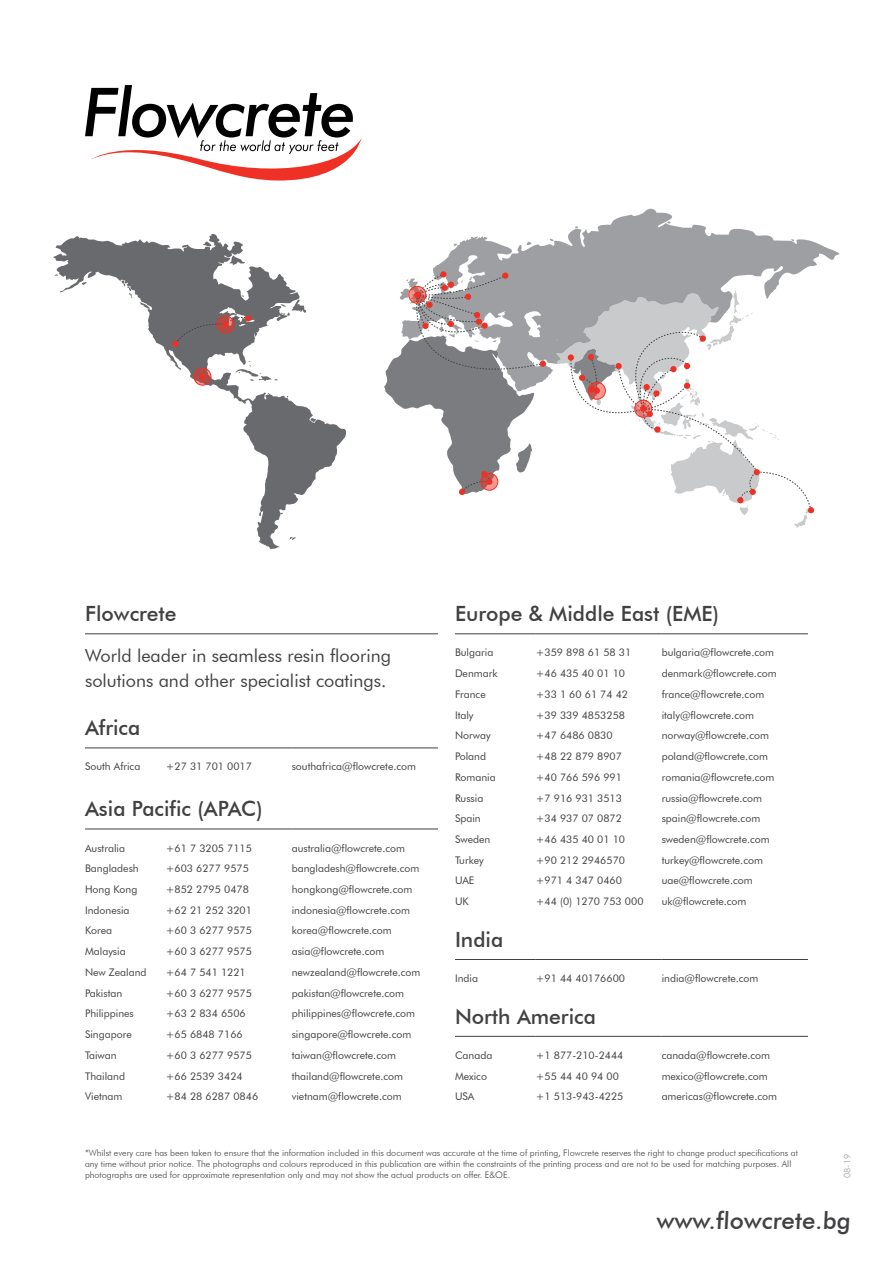
<style>
.page{position:relative;width:893px;height:1263px;background:#fff}
.page>*{position:absolute;margin:0;border:0;box-sizing:border-box;transform-origin:0 0}
.t1{font:500 24px "Futura BT";color:#414042}
.t2{font:500 21px "Futura BT";color:#414042}
.t3{font:18px/25.2px "Futura BT";color:#414042}
.t4{font:10.5px "Futura BT";color:#414042}
.t5{font:300 9px/10.8px "Futura BT";color:#414042}
.t6{font:300 9px "Futura BT";color:#9d9fa2}
</style>
<div class="page">
<svg style="left:85px;top:85px;width:276px;height:96px"></svg>
<svg style="left:53px;top:234px;width:293px;height:315px"></svg>
<svg style="left:236px;top:361px;width:42px;height:20px"></svg>
<svg style="left:203px;top:242px;width:8px;height:4px"></svg>
<svg style="left:230px;top:256px;width:15px;height:9px"></svg>
<svg style="left:139px;top:302px;width:11px;height:7px"></svg>
<svg style="left:122px;top:281px;width:11px;height:17px"></svg>
<svg style="left:82px;top:282px;width:5px;height:3px"></svg>
<svg style="left:280px;top:300px;width:26px;height:16px"></svg>
<svg style="left:433px;top:209px;width:407px;height:169px;fill:#9d9fa2"></svg>
<svg style="left:667px;top:221px;width:4px;height:3px"></svg>
<svg style="left:527px;top:242px;width:4px;height:3px"></svg>
<svg style="left:550px;top:238px;width:4px;height:3px"></svg>
<hr style="left:85px;top:633px;width:353px;height:1px;background:#414042">
<hr style="left:85px;top:748px;width:81px;height:1px;background:#414042">
<hr style="left:166px;top:748px;width:126px;height:1px;background:#414042">
<hr style="left:292px;top:748px;width:146px;height:1px;background:#414042">
<hr style="left:85px;top:829px;width:81px;height:1px;background:#414042">
<hr style="left:166px;top:829px;width:126px;height:1px;background:#414042">
<hr style="left:292px;top:829px;width:146px;height:1px;background:#414042">
<hr style="left:455px;top:633px;width:81px;height:1px;background:#414042">
<hr style="left:536px;top:633px;width:126px;height:1px;background:#414042">
<hr style="left:662px;top:633px;width:146px;height:1px;background:#414042">
<hr style="left:455px;top:959px;width:81px;height:1px;background:#414042">
<hr style="left:536px;top:959px;width:126px;height:1px;background:#414042">
<hr style="left:662px;top:959px;width:146px;height:1px;background:#414042">
<hr style="left:455px;top:1036px;width:81px;height:1px;background:#414042">
<hr style="left:536px;top:1036px;width:126px;height:1px;background:#414042">
<hr style="left:662px;top:1036px;width:146px;height:1px;background:#414042">
<svg style="left:194px;top:368px;width:17px;height:17px"></svg>
<div style="left:194px;top:368px;width:17px;height:18px;border:1px solid #ee3124;border-radius:50%"></div>
<div style="left:199px;top:374px;width:7px;height:6px;background:#ee3124;border-radius:50%"></div>
<svg style="left:175px;top:315px;width:76px;height:29px;background:#6f6b6e"></svg>
<svg style="left:217px;top:316px;width:17px;height:17px"></svg>
<div style="left:217px;top:316px;width:18px;height:17px;border:1px solid #ee3124;border-radius:50%"></div>
<div style="left:223px;top:321px;width:6px;height:7px;background:#ee3124;border-radius:50%"></div>
<div style="left:172px;top:341px;width:7px;height:6px;background:#ee3124;border-radius:50%"></div>
<svg style="left:384px;top:271px;width:162px;height:224px"></svg>
<svg style="left:409px;top:286px;width:17px;height:17px"></svg>
<div style="left:408px;top:286px;width:18px;height:18px;border:1px solid #ee3124;border-radius:50%"></div>
<svg style="left:556px;top:291px;width:258px;height:237px"></svg>
<h2 class="t2" style="left:85px;top:601px;width:93px">Flowcrete</h2>
<h3 class="t3" style="left:85px;top:643px;width:307px">World leader in seamless resin flooring solutions and other specialist coatings.</h3>
<h2 class="t2" style="left:85px;top:715px;width:57px">Africa</h2>
<p class="t4" style="left:85px;top:760px;width:57px">South Africa</p>
<p class="t4" style="left:166px;top:760px;width:88px">+27 31 701 0017</p>
<p class="t4" style="left:292px;top:760px;width:126px">southafrica@flowcrete.com</p>
<h2 class="t2" style="left:85px;top:796px;width:179px">Asia Pacific (APAC)</h2>
<p class="t4" style="left:85px;top:841px;width:42px">Australia</p>
<p class="t4" style="left:166px;top:841px;width:88px">+61 7 3205 7115</p>
<p class="t4" style="left:292px;top:841px;width:115px">australia@flowcrete.com</p>
<p class="t4" style="left:85px;top:862px;width:55px">Bangladesh</p>
<p class="t4" style="left:166px;top:862px;width:85px">+603 6277 9575</p>
<p class="t4" style="left:292px;top:862px;width:129px">bangladesh@flowcrete.com</p>
<p class="t4" style="left:85px;top:883px;width:54px">Hong Kong</p>
<p class="t4" style="left:166px;top:883px;width:85px">+852 2795 0478</p>
<p class="t4" style="left:292px;top:883px;width:122px">hongkong@flowcrete.com</p>
<p class="t4" style="left:85px;top:903px;width:46px">Indonesia</p>
<p class="t4" style="left:166px;top:903px;width:88px">+62 21 252 3201</p>
<p class="t4" style="left:292px;top:903px;width:120px">indonesia@flowcrete.com</p>
<p class="t4" style="left:85px;top:924px;width:29px">Korea</p>
<p class="t4" style="left:166px;top:924px;width:88px">+60 3 6277 9575</p>
<p class="t4" style="left:292px;top:924px;width:102px">korea@flowcrete.com</p>
<p class="t4" style="left:85px;top:945px;width:42px">Malaysia</p>
<p class="t4" style="left:166px;top:945px;width:88px">+60 3 6277 9575</p>
<p class="t4" style="left:292px;top:945px;width:94px">asia@flowcrete.com</p>
<p class="t4" style="left:85px;top:966px;width:63px">New Zealand</p>
<p class="t4" style="left:166px;top:966px;width:81px">+64 7 541 1221</p>
<p class="t4" style="left:292px;top:966px;width:130px">newzealand@flowcrete.com</p>
<p class="t4" style="left:85px;top:986px;width:39px">Pakistan</p>
<p class="t4" style="left:166px;top:986px;width:88px">+60 3 6277 9575</p>
<p class="t4" style="left:292px;top:986px;width:114px">pakistan@flowcrete.com</p>
<p class="t4" style="left:85px;top:1007px;width:50px">Philippines</p>
<p class="t4" style="left:166px;top:1007px;width:81px">+63 2 834 6506</p>
<p class="t4" style="left:292px;top:1007px;width:125px">philippines@flowcrete.com</p>
<p class="t4" style="left:85px;top:1028px;width:48px">Singapore</p>
<p class="t4" style="left:166px;top:1028px;width:78px">+65 6848 7166</p>
<p class="t4" style="left:292px;top:1028px;width:121px">singapore@flowcrete.com</p>
<p class="t4" style="left:85px;top:1049px;width:33px">Taiwan</p>
<p class="t4" style="left:166px;top:1049px;width:88px">+60 3 6277 9575</p>
<p class="t4" style="left:292px;top:1049px;width:106px">taiwan@flowcrete.com</p>
<p class="t4" style="left:85px;top:1069px;width:42px">Thailand</p>
<p class="t4" style="left:166px;top:1069px;width:78px">+66 2539 3424</p>
<p class="t4" style="left:292px;top:1069px;width:113px">thailand@flowcrete.com</p>
<p class="t4" style="left:85px;top:1090px;width:39px">Vietnam</p>
<p class="t4" style="left:166px;top:1090px;width:94px">+84 28 6287 0846</p>
<p class="t4" style="left:292px;top:1090px;width:112px">vietnam@flowcrete.com</p>
<h2 class="t2" style="left:455px;top:601px;width:266px">Europe &amp; Middle East (EME)</h2>
<p class="t4" style="left:455px;top:646px;width:40px">Bulgaria</p>
<p class="t4" style="left:536px;top:646px;width:97px">+359 898 61 58 31</p>
<p class="t4" style="left:662px;top:646px;width:114px">bulgaria@flowcrete.com</p>
<p class="t4" style="left:455px;top:667px;width:44px">Denmark</p>
<p class="t4" style="left:536px;top:667px;width:91px">+46 435 40 01 10</p>
<p class="t4" style="left:662px;top:667px;width:116px">denmark@flowcrete.com</p>
<p class="t4" style="left:455px;top:688px;width:32px">France</p>
<p class="t4" style="left:536px;top:688px;width:94px">+33 1 60 61 74 42</p>
<p class="t4" style="left:662px;top:688px;width:104px">france@flowcrete.com</p>
<p class="t4" style="left:455px;top:708px;width:20px">Italy</p>
<p class="t4" style="left:536px;top:708px;width:91px">+39 339 4853258</p>
<p class="t4" style="left:662px;top:708px;width:94px">italy@flowcrete.com</p>
<p class="t4" style="left:455px;top:729px;width:37px">Norway</p>
<p class="t4" style="left:536px;top:729px;width:78px">+47 6486 0830</p>
<p class="t4" style="left:662px;top:729px;width:109px">norway@flowcrete.com</p>
<p class="t4" style="left:455px;top:750px;width:33px">Poland</p>
<p class="t4" style="left:536px;top:750px;width:88px">+48 22 879 8907</p>
<p class="t4" style="left:662px;top:750px;width:108px">poland@flowcrete.com</p>
<p class="t4" style="left:455px;top:771px;width:42px">Romania</p>
<p class="t4" style="left:536px;top:771px;width:88px">+40 766 596 991</p>
<p class="t4" style="left:662px;top:771px;width:114px">romania@flowcrete.com</p>
<p class="t4" style="left:455px;top:791px;width:30px">Russia</p>
<p class="t4" style="left:536px;top:791px;width:88px">+7 916 931 3513</p>
<p class="t4" style="left:662px;top:791px;width:102px">russia@flowcrete.com</p>
<p class="t4" style="left:455px;top:812px;width:27px">Spain</p>
<p class="t4" style="left:536px;top:812px;width:88px">+34 937 07 0872</p>
<p class="t4" style="left:662px;top:812px;width:100px">spain@flowcrete.com</p>
<p class="t4" style="left:455px;top:833px;width:37px">Sweden</p>
<p class="t4" style="left:536px;top:833px;width:91px">+46 435 40 01 10</p>
<p class="t4" style="left:662px;top:833px;width:110px">sweden@flowcrete.com</p>
<p class="t4" style="left:455px;top:854px;width:30px">Turkey</p>
<p class="t4" style="left:536px;top:854px;width:91px">+90 212 2946570</p>
<p class="t4" style="left:662px;top:854px;width:103px">turkey@flowcrete.com</p>
<p class="t4" style="left:455px;top:874px;width:21px">UAE</p>
<p class="t4" style="left:536px;top:874px;width:88px">+971 4 347 0460</p>
<p class="t4" style="left:662px;top:874px;width:93px">uae@flowcrete.com</p>
<p class="t4" style="left:455px;top:895px;width:15px">UK</p>
<p class="t4" style="left:536px;top:895px;width:109px">+44 (0) 1270 753 000</p>
<p class="t4" style="left:662px;top:895px;width:86px">uk@flowcrete.com</p>
<h2 class="t2" style="left:455px;top:926px;width:50px">India</h2>
<p class="t4" style="left:455px;top:972px;width:25px">India</p>
<p class="t4" style="left:536px;top:972px;width:91px">+91 44 40176600</p>
<p class="t4" style="left:662px;top:972px;width:98px">india@flowcrete.com</p>
<h2 class="t2" style="left:455px;top:1003px;width:142px">North America</h2>
<p class="t4" style="left:455px;top:1049px;width:39px">Canada</p>
<p class="t4" style="left:536px;top:1049px;width:89px">+1 877-210-2444</p>
<p class="t4" style="left:662px;top:1049px;width:110px">canada@flowcrete.com</p>
<p class="t4" style="left:455px;top:1069px;width:33px">Mexico</p>
<p class="t4" style="left:536px;top:1069px;width:85px">+55 44 40 94 00</p>
<p class="t4" style="left:662px;top:1069px;width:107px">mexico@flowcrete.com</p>
<p class="t4" style="left:455px;top:1090px;width:21px">USA</p>
<p class="t4" style="left:536px;top:1090px;width:89px">+1 513-943-4225</p>
<p class="t4" style="left:662px;top:1090px;width:117px">americas@flowcrete.com</p>
<p class="t5" style="left:85px;top:1148px;width:714px">*Whilst every care has been taken to ensure that the information included in this document was accurate at the time of printing, Flowcrete reserves the right to change product specifications at any time without prior notice. The photographs and colours reproduced in this publication are within the constraints of the printing process and are not to be used for matching purposes. All photographs are used for approximate representation only and may not show the actual products on offer. E&amp;OE.</p>
<p class="t6" style="left:842px;top:1178px;width:25px;rotate:-90deg">08-19</p>
<h1 class="t1" style="left:656px;top:1206px;width:197px">www.flowcrete.bg</h1>
</div>
